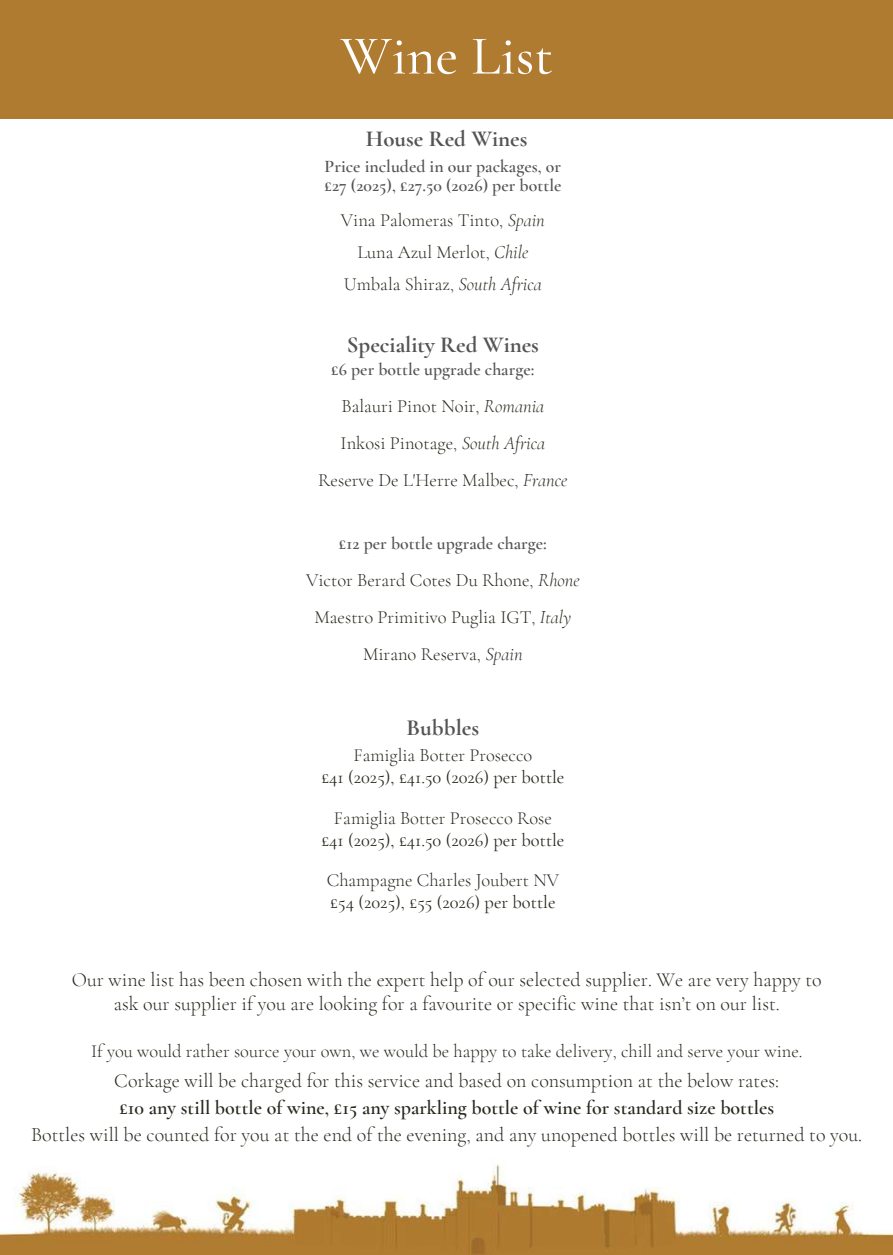
<style>
.page{position:relative;width:893px;height:1255px;background:#fff}
.page>*{position:absolute;margin:0;border:0;box-sizing:border-box;transform-origin:0 0}
.t1{font:500 55.35px "Cormorant Garamond";color:#fff}
.t2{font:700 23.1px "Cormorant Garamond";color:#545454}
.t3{font:700 22.95px "Cormorant Garamond";color:#545454}
.t4{font:300 19.95px/23.7px "Cormorant Garamond";color:#28271e;text-align:center}
.t5{font:600 19.95px "Cormorant Garamond";color:#28271e}
.t6{font:300 18.6px/36.9px "Cormorant Garamond";color:#28271e;text-align:center}
.t7{font:300 18.45px/31.8px "Cormorant Garamond";color:#28271e;text-align:center}
.t8{font:18.45px "Cormorant Garamond";color:#28271e}
.t9{font:600 17.85px/19.2px "Cormorant Garamond";color:#545454}
.t10{font:600 17.7px "Cormorant Garamond";color:#545454}
.s1{font-style:italic}
</style>
<div class="page">
<img style="left:0;top:1164px;width:892px;height:90px">
<div style="left:0;top:0;width:892px;height:118px;background:#af7b31"></div>
<h1 class="t1" style="left:340px;top:22px;width:214px">Wine List</h1>
<p class="t3" style="left:366px;top:125px;width:163px">House Red Wines</p>
<p class="t9" style="left:324px;top:156px;width:238px">Price included in our packages, or £27 (2025), £27.50 (2026) per bottle</p>
<p class="t7" style="left:341px;top:204px;width:205px">Vina Palomeras Tinto, <span class="s1">Spain<br></span>Luna Azul Merlot, <span class="s1">Chile<br></span>Umbala Shiraz, <span class="s1">South Africa</span></p>
<p class="t3" style="left:347px;top:330px;width:194px">Speciality Red Wines</p>
<p class="t10" style="left:331px;top:359px;width:205px">£6 per bottle upgrade charge:</p>
<p class="t6" style="left:318px;top:388px;width:251px">Balauri Pinot Noir, <span class="s1">Romania<br></span>Inkosi Pinotage, <span class="s1">South Africa<br></span>Reserve De L'Herre Malbec, <span class="s1">France</span></p>
<p class="t10" style="left:339px;top:532px;width:209px">£12 per bottle upgrade charge:</p>
<p class="t6" style="left:306px;top:561px;width:275px">Victor Berard Cotes Du Rhone, <span class="s1">Rhone<br></span>Maestro Primitivo Puglia IGT, <span class="s1">Italy<br></span>Mirano Reserva, <span class="s1">Spain</span></p>
<p class="t2" style="left:406px;top:714px;width:74px">Bubbles</p>
<p class="t7" style="left:353px;top:739px;width:180px">Famiglia Botter Prosecco</p>
<p class="t8" style="left:321px;top:766px;width:245px">£41 (2025), £41.50 (2026) per bottle</p>
<p class="t7" style="left:334px;top:801px;width:219px">Famiglia Botter Prosecco Rose</p>
<p class="t8" style="left:321px;top:828px;width:245px">£41 (2025), £41.50 (2026) per bottle</p>
<p class="t7" style="left:327px;top:864px;width:234px">Champagne Charles Joubert NV</p>
<p class="t8" style="left:330px;top:891px;width:227px">£54 (2025), £55 (2026) per bottle</p>
<p class="t4" style="left:72px;top:967px;width:751px">Our wine list has been chosen with the expert help of our selected supplier. We are very happy to ask our supplier if you are looking for a favourite or specific wine that isn’t on our list.</p>
<p class="t7" style="left:91px;top:1035px;width:712px">If you would rather source your own, we would be happy to take delivery, chill and serve your wine.</p>
<p class="t4" style="left:114px;top:1068px;width:666px">Corkage will be charged for this service and based on consumption at the below rates:</p>
<p class="t5" style="left:119px;top:1095px;width:656px">£10 any still bottle of wine, £15 any sparkling bottle of wine for standard size bottles</p>
<p class="t4" style="left:31px;top:1122px;width:832px">Bottles will be counted for you at the end of the evening, and any unopened bottles will be returned to you.</p>
</div>
